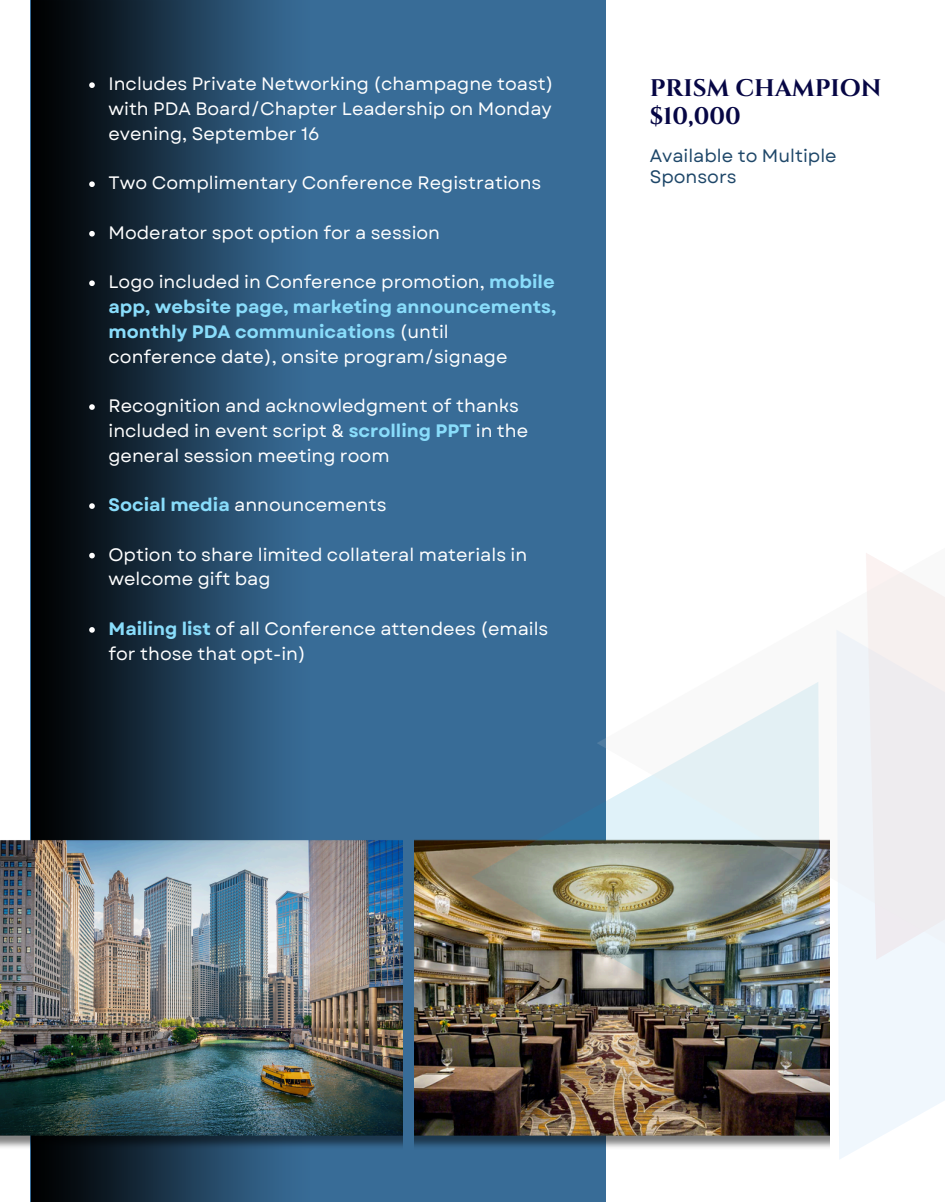
<style>
.page{position:relative;width:945px;height:1202px;background:#fff}
.page>*{position:absolute;margin:0;border:0;box-sizing:border-box;transform-origin:0 0}
.t1{font:700 24px/28.2px "Cinzel";color:#060644}
.t2{font:18px/24.8px "Garet";color:#fff}
.t3{font:18px/21.3px "Garet";color:#1e4769}
.s1{font-weight:700;color:#89ddfb}
</style>
<div class="page">
<img style="left:31px;top:0;width:575px;height:1201px">
<img style="left:0;top:839px;width:403px;height:313px">
<img style="left:414px;top:839px;width:195px;height:313px">
<img style="left:609px;top:1078px;width:336px;height:81px">
<img style="left:470px;top:580px;width:475px;height:498px">
<svg style="left:596px;top:404px;width:349px;height:568px"></svg>
<svg style="left:89px;top:82px;width:6px;height:6px"></svg>
<svg style="left:89px;top:181px;width:6px;height:6px"></svg>
<svg style="left:89px;top:231px;width:6px;height:5px"></svg>
<svg style="left:89px;top:280px;width:6px;height:6px"></svg>
<svg style="left:89px;top:404px;width:6px;height:6px"></svg>
<svg style="left:89px;top:503px;width:6px;height:6px"></svg>
<svg style="left:89px;top:553px;width:6px;height:5px"></svg>
<svg style="left:89px;top:627px;width:6px;height:5px"></svg>
<p class="t2" style="left:109px;top:72px;width:447px;text-align:justify">Includes Private Networking (champagne toast) with PDA Board/Chapter Leadership on Monday evening, September 16</p>
<p class="t2" style="left:109px;top:171px;width:434px">Two Complimentary Conference Registrations</p>
<p class="t2" style="left:109px;top:220px;width:333px">Moderator spot option for a session</p>
<p class="t2" style="left:109px;top:270px;width:449px">Logo included in Conference promotion, <span class="s1">mobile app, website page, marketing announcements, monthly PDA communications</span> (until conference date), onsite program/signage</p>
<p class="t2" style="left:109px;top:393px;width:421px">Recognition and acknowledgment of thanks included in event script &amp; <span class="s1">scrolling PPT</span> in the general session meeting room</p>
<p class="t2" style="left:109px;top:492px;width:280px"><span class="s1">Social media</span> announcements</p>
<h1 class="t2" style="left:109px;top:542px;width:420px">Option to share limited collateral materials in welcome gift bag</h1>
<p class="t2" style="left:109px;top:616px;width:441px"><span class="s1">Mailing list</span> of all Conference attendees (emails for those that opt-in)</p>
<p class="t1" style="left:650px;top:75px;width:233px">PRISM CHAMPION $10,000</p>
<p class="t3" style="left:650px;top:145px;width:188px">Available to Multiple<br>Sponsors</p>
</div>
